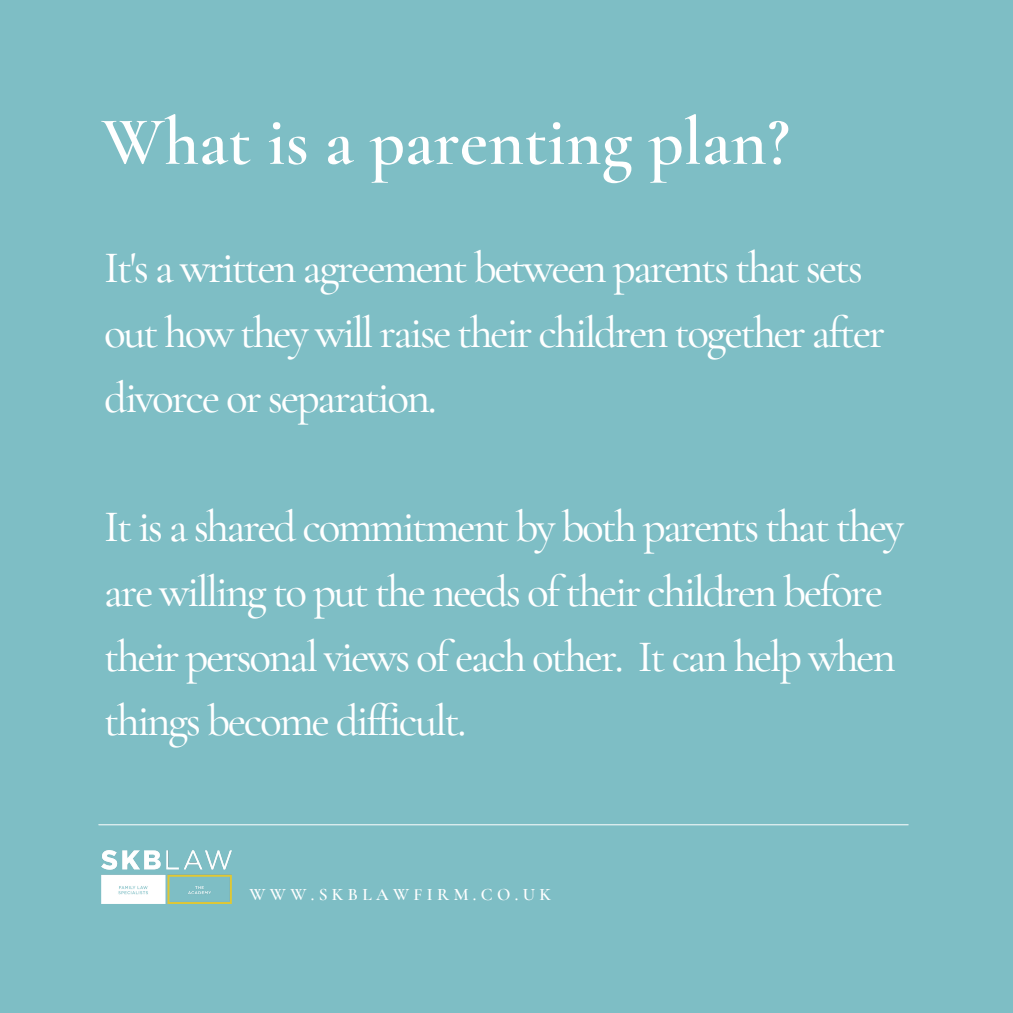
<style>
.page{position:relative;width:1013px;height:1013px;background:#fff}
.page>*{position:absolute;margin:0;border:0;box-sizing:border-box;transform-origin:0 0}
.t1{font:600 68.75px "Cormorant Garamond";color:#fff}
.t2{font:500 45px/64.8px "Cormorant Garamond";letter-spacing:-.05em;color:#fff}
.t3{font:600 17.5px "Cormorant Garamond";letter-spacing:.25em;color:#fff}
</style>
<div class="page">
<div style="left:0;top:0;width:1012px;height:1012px;background:#7ebec5"></div>
<img style="left:101px;top:850px;width:131px;height:53px">
<hr style="left:99px;top:824px;width:809px;height:1px;background:#fff">
<p class="t1" style="left:101px;top:100px;width:690px">What is a parenting plan?</p>
<p class="t2" style="left:104px;top:235px;width:782px">It's a written agreement between parents that sets out how they will raise their children together after divorce or separation.</p>
<p class="t2" style="left:104px;top:494px;width:801px">It is a shared commitment by both parents that they are willing to put the needs of their children before their personal views of each other. It can help when things become difficult.</p>
<p class="t3" style="left:249px;top:883px;width:303px">WWW.SKBLAWFIRM.CO.UK</p>
</div>
